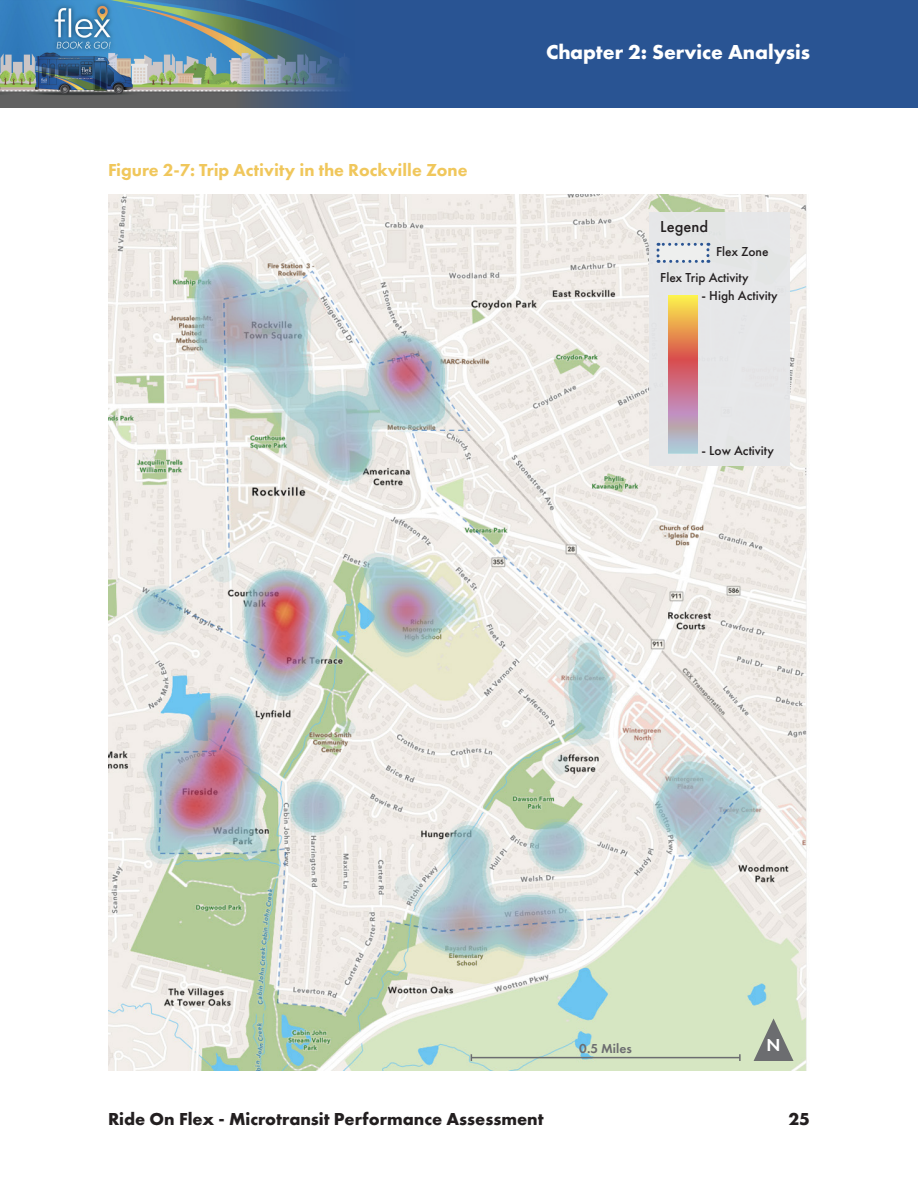
<style>
.page{position:relative;width:918px;height:1188px;background:#fff}
.page>*{position:absolute;margin:0;border:0;box-sizing:border-box;transform-origin:0 0}
.t1{font:700 21px "Futura PT";color:#fff}
.t2{font:700 18px "Futura PT";color:#231f20}
.t3{font:800 18px "Futura PT";color:#f0c75c}
.t4{font:600 18px "Futura PT";color:#fff}
.t5{font:500 16.5px "Futura PT";color:#231f20}
.t6{font:500 13.5px "Futura PT";color:#231f20}
.t7{font:600 13.5px "Futura PT";color:#6c6d70}
</style>
<div class="page">
<div style="left:0;top:0;width:918px;height:108px;background:#295493"></div>
<img style="left:0;top:0;width:234px;height:107px">
<svg style="left:234px;top:0;width:111px;height:108px"></svg>
<img style="left:108px;top:194px;width:699px;height:876px">
<hr style="left:471px;top:1057px;width:269px;height:1px;background:#6c6d70">
<svg style="left:739px;top:1054px;width:2px;height:7px"></svg>
<svg style="left:754px;top:1018px;width:40px;height:43px;background:#a1aa99"></svg>
<div style="left:649px;top:212px;width:140px;height:254px;background:#e6e7e9"></div>
<svg style="left:657px;top:243px;width:52px;height:20px"></svg>
<img style="left:669px;top:295px;width:28px;height:158px">
<p class="t3" style="left:108px;top:158px;width:361px">Figure 2-7: Trip Activity in the Rockville Zone</p>
<p class="t1" style="left:546px;top:38px;width:265px">Chapter 2: Service Analysis</p>
<p class="t5" style="left:660px;top:217px;width:49px">Legend</p>
<p class="t6" style="left:660px;top:269px;width:90px">Flex Trip Activity</p>
<p class="t6" style="left:702px;top:287px;width:78px">- High Activity</p>
<p class="t6" style="left:716px;top:243px;width:54px">Flex Zone</p>
<p class="t6" style="left:702px;top:442px;width:74px">- Low Activity</p>
<p class="t7" style="left:579px;top:1040px;width:54px">0.5 Miles</p>
<p class="t4" style="left:767px;top:1033px;width:16px">N</p>
<h2 class="t2" style="left:108px;top:1107px;width:437px">Ride On Flex - Microtransit Performance Assessment</h2>
<h2 class="t2" style="left:788px;top:1107px;width:23px">25</h2>
</div>
